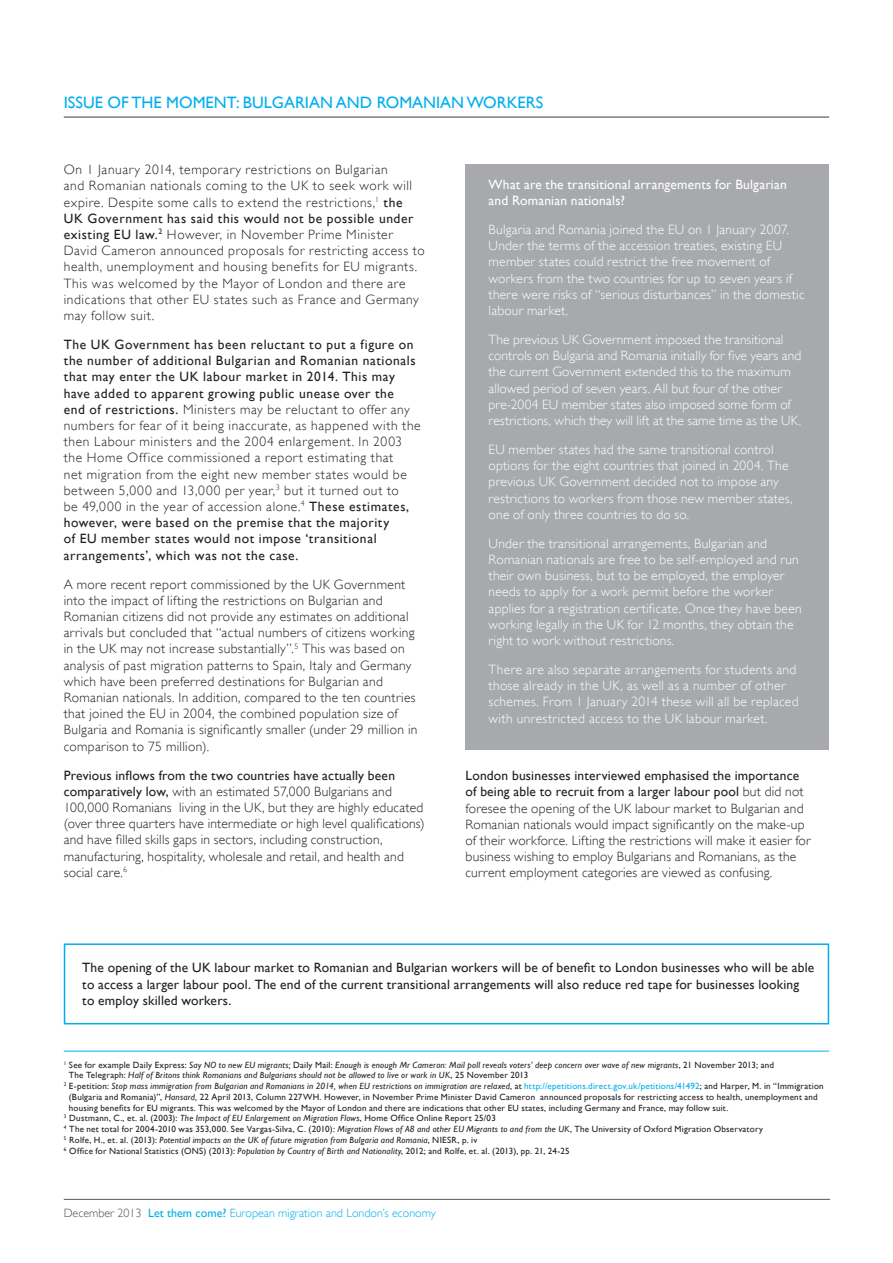
<style>
.page{position:relative;width:893px;height:1263px;background:#fff}
.page>*{position:absolute;margin:0;border:0;box-sizing:border-box;transform-origin:0 0}
.t1{font:16.5px "Gill Sans";color:#00aeef}
.t2{font:300 13.5px/16.2px "Gill Sans";letter-spacing:.025em;color:#231f20}
.t3{font:300 13.5px/16.2px "Gill Sans";letter-spacing:.015em;color:#fff}
.t4{font:13.5px/16.2px "Gill Sans";letter-spacing:.035em;color:#231f20}
.t5{font:300 13.5px/16.2px "Gill Sans";letter-spacing:.045em;color:#231f20}
.t6{font:13.5px/16.2px "Gill Sans";letter-spacing:.015em;color:#231f20}
.t7{font:13.5px/16.2px "Gill Sans";letter-spacing:.015em;color:#fff}
.t8{font:300 12px "Gill Sans";color:#00aeef}
.t9{font:9px "Gill Sans";letter-spacing:.025em;color:#231f20}
.t10{font:italic 9px/9.8px "Gill Sans";letter-spacing:.025em;color:#231f20}
.s1{font-weight:400}
.s2{font-weight:300}
.s3{font-style:normal}
.s4{font-style:normal;color:#00aeef}
.s5{font-style:italic}
.s6{color:#4c5159}
</style>
<div class="page">
<hr style="left:64px;top:1199px;width:766px;height:1px;background:#57585a">
<div style="left:466px;top:165px;width:363px;height:585px;background:#a8a9ad"></div>
<hr style="left:64px;top:117px;width:765px;height:1px;background:#4c5159">
<hr style="left:64px;top:1051px;width:765px;height:1px;background:#00aeef">
<div style="left:64px;top:943px;width:765px;height:81px;border:2px solid #00aeef"></div>
<p class="t1" style="left:64px;top:93px;width:115px">ISSUE of the moment</p>
<p class="t1" style="left:236px;top:93px;width:309px">: BULGARIAN AND ROMANIAN WORKERS</p>
<p class="t5" style="left:64px;top:161px;width:362px">On 1 January 2014, temporary restrictions on Bulgarian<br>and Romanian nationals coming to the UK to seek work will expire. Despite some calls to extend the restrictions,<sup>1</sup> <span class="s1">the UK Government has said this would not be possible under existing EU law.</span><sup>2</sup> However, in November Prime Minister David Cameron announced proposals for restricting access to health, unemployment and housing benefits for EU migrants.<br>This was welcomed by the Mayor of London and there are indications that other EU states such as France and Germany may follow suit.</p>
<p class="t4" style="left:64px;top:336px;width:358px">The UK Government has been reluctant to put a figure on the number of additional Bulgarian and Romanian nationals that may enter the UK labour market in 2014. This may have added to apparent growing public unease over the<br>end of restrictions. <span class="s2">Ministers may be reluctant to offer any numbers for fear of it being inaccurate, as happened with the then Labour ministers and the 2004 enlargement. In 2003 the Home Office commissioned a report estimating that<br>net migration from the eight new member states would be between 5,000 and 13,000 per year,</span><sup>3</sup> <span class="s2">but it turned out to<br>be 49,000 in the year of accession alone.</span><sup>4</sup> These estimates, however, were based on the premise that the majority<br>of EU member states would not impose ‘transitional arrangements’, which was not the case.</p>
<p class="t2" style="left:64px;top:575px;width:355px">A more recent report commissioned by the UK Government into the impact of lifting the restrictions on Bulgarian and Romanian citizens did not provide any estimates on additional arrivals but concluded that “actual numbers of citizens working in the UK may not increase substantially”.<sup>5</sup> This was based on analysis of past migration patterns to Spain, Italy and Germany which have been preferred destinations for Bulgarian and Romanian nationals. In addition, compared to the ten countries that joined the EU in 2004, the combined population size of Bulgaria and Romania is significantly smaller (under 29 million in comparison to 75 million).</p>
<p class="t2" style="left:64px;top:766px;width:362px"><span class="s1">Previous inflows from the two countries have actually been comparatively low,</span> with an estimated 57,000 Bulgarians and 100,000 Romanians living in the UK, but they are highly educated (over three quarters have intermediate or high level qualifications) and have filled skills gaps in sectors, including construction, manufacturing, hospitality, wholesale and retail, and health and social care.<sup>6</sup></p>
<p class="t7" style="left:489px;top:176px;width:300px">What are the transitional arrangements for Bulgarian and Romanian nationals?</p>
<p class="t3" style="left:489px;top:221px;width:317px">Bulgaria and Romania joined the EU on 1 January 2007.<br>Under the terms of the accession treaties, existing EU member states could restrict the free movement of workers from the two countries for up to seven years if there were risks of “serious disturbances” in the domestic labour market.</p>
<p class="t3" style="left:489px;top:331px;width:314px">The previous UK Government imposed the transitional controls on Bulgaria and Romania initially for five years and the current Government extended this to the maximum allowed period of seven years. All but four of the other pre-2004 EU member states also imposed some form of restrictions, which they will lift at the same time as the UK.</p>
<p class="t3" style="left:489px;top:441px;width:305px">EU member states had the same transitional control options for the eight countries that joined in 2004. The previous UK Government decided not to impose any restrictions to workers from those new member states, one of only three countries to do so.</p>
<p class="t3" style="left:489px;top:535px;width:315px">Under the transitional arrangements, Bulgarian and Romanian nationals are free to be self-employed and run their own business, but to be employed, the employer needs to apply for a work permit before the worker applies for a registration certificate. Once they have been working legally in the UK for 12 months, they obtain the right to work without restrictions.</p>
<p class="t3" style="left:489px;top:661px;width:311px">There are also separate arrangements for students and those already in the UK, as well as a number of other schemes. From 1 January 2014 these will all be replaced with unrestricted access to the UK labour market.</p>
<p class="t2" style="left:466px;top:767px;width:346px"><span class="s1">London businesses interviewed emphasised the importance of being able to recruit from a larger labour pool</span> but did not foresee the opening of the UK labour market to Bulgarian and Romanian nationals would impact significantly on the make-up of their workforce. Lifting the restrictions will make it easier for business wishing to employ Bulgarians and Romanians, as the current employment categories are viewed as confusing.</p>
<p class="t6" style="left:82px;top:960px;width:733px">The opening of the UK labour market to Romanian and Bulgarian workers will be of benefit to London businesses who will be able to access a larger labour pool. The end of the current transitional arrangements will also reduce red tape for businesses looking to employ skilled workers.</p>
<p class="t10" style="left:69px;top:1060px;width:707px;text-indent:-5px"><sup>1</sup> <span class="s3">See for example Daily Express:</span> Say NO to new EU migrants; <span class="s3">Daily Mail:</span> Enough is enough Mr Cameron: Mail poll reveals voters’ deep concern over wave of new migrants<span class="s3">, 21 November 2013; and<br>The Telegraph:</span> Half of Britons think Romanians and Bulgarians should not be allowed to live or work in UK<span class="s3">, 25 November 2013</span></p>
<p class="t10" style="left:64px;top:1081px;width:761px"><sup>2</sup> <span class="s3">E-petition:</span> Stop mass immigration from Bulgarian and Romanians in 2014, when EU restrictions on immigration are relaxed<span class="s3">, at</span> <span class="s4">http://epetitions.direct.gov.uk/petitions/41492</span><span class="s3">; and H arper, M. in “Immigration</span></p>
<p class="t9" style="left:69px;top:1091px;width:751px">(Bulgaria and Romania)”, <span class="s5">Hansard,</span> 22 April 2013, Column 227WH . However, in November Prime Minister David Cameron announced proposals for restricting access to health, unemployment and</p>
<p class="t9" style="left:69px;top:1102px;width:661px">housing benefits for EU migrants. This was welcomed by the Mayor of London and there are indications that other EU states, including Germany and France, may follow suit.</p>
<p class="t9" style="left:64px;top:1113px;width:434px"><sup>3</sup> Dustmann, C., et. al. (2003): <span class="s5">The Impact of EU Enlargement on Migration Flows</span>, H ome Office Online Report 25/03</p>
<p class="t9" style="left:64px;top:1124px;width:701px"><sup>4</sup> The net total for 2004-2010 was 353,000. See Vargas-Silva, C. (2010): <span class="s5">Migration Flows of A8 and other EU Migrants to and from the UK</span>, The University of Oxford Migration Observatory</p>
<p class="t10" style="left:64px;top:1135px;width:415px"><sup>5</sup> <span class="s3">Rolfe, H., et. al. (2013):</span> Potential impacts on the UK of future migration from Bulgaria and Romania<span class="s3">, NIESR, p. iv</span></p>
<p class="t9" style="left:64px;top:1145px;width:507px"><sup>6</sup> Office for National Statistics (ONS) (2013): <span class="s5">Population by Country of Birth and Nationality</span>, 2012; and Rolfe, et. al. (2013), pp. 21, 24-25</p>
<p class="t8" style="left:64px;top:1203px;width:374px"><span class="s6">December 2013</span> <span class="s1">Let them come?</span> European migration and London’s economy</p>
</div>
